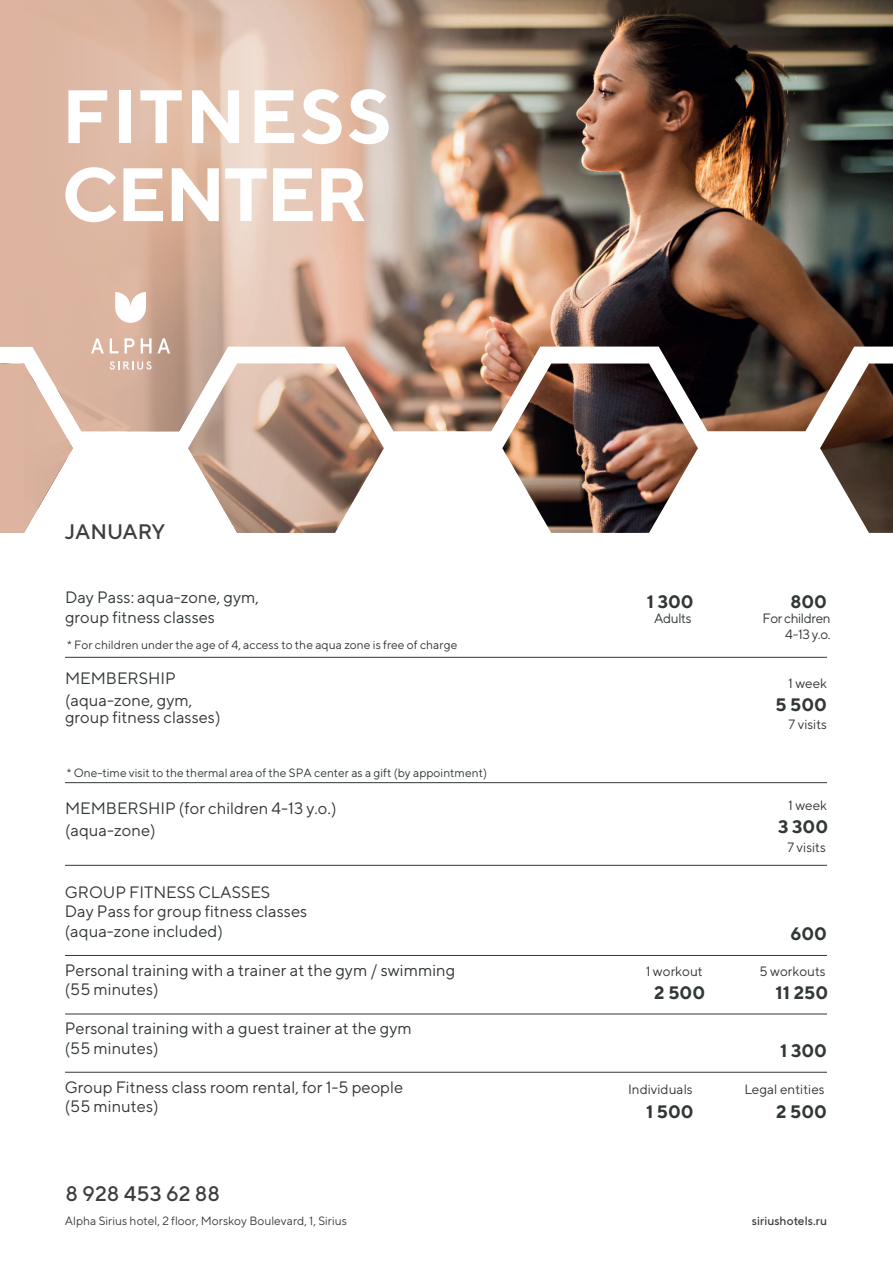
<style>
.page{position:relative;width:893px;height:1263px;background:#fff}
.page>*{position:absolute;margin:0;border:0;box-sizing:border-box;transform-origin:0 0}
.t1{font:700 75.3px/78px "TT Norms";letter-spacing:.025em;color:#fff}
.t2{font:500 21px "TT Norms";color:#3e3e3f}
.t3{font:700 18px "TT Norms";color:#323738}
.t4{font:16.5px/19.5px "TT Norms";color:#323738}
.t5{font:13.5px "TT Norms";color:#323738}
.t6{font:13.5px/16.2px "TT Norms";letter-spacing:-.03em;color:#323738;text-align:right}
.t7{font:12px "TT Norms";color:#323738}
.t8{font:12px "TT Norms";color:#3e3e3f}
.t9{font:500 12px "TT Norms";color:#3e3e3f}
</style>
<div class="page">
<img style="left:604px;top:0;width:289px;height:533px">
<img style="left:0;top:0;width:604px;height:533px">
<svg style="left:115px;top:292px;width:31px;height:31px"></svg>
<svg style="left:91px;top:338px;width:13px;height:15px"></svg>
<svg style="left:110px;top:338px;width:9px;height:15px"></svg>
<svg style="left:125px;top:338px;width:10px;height:15px"></svg>
<svg style="left:141px;top:338px;width:29px;height:15px"></svg>
<svg style="left:110px;top:361px;width:41px;height:9px"></svg>
<hr style="left:65px;top:657px;width:762px;height:1px;background:#323738">
<hr style="left:65px;top:1014px;width:762px;height:1px;background:#323738">
<hr style="left:65px;top:1072px;width:762px;height:1px;background:#323738">
<hr style="left:65px;top:782px;width:762px;height:1px;background:#323738">
<hr style="left:65px;top:865px;width:762px;height:1px;background:#323738">
<hr style="left:65px;top:955px;width:762px;height:1px;background:#323738">
<h1 class="t1" style="left:62px;top:76px;width:332px">FITNESS<br>CENTER</h1>
<p class="t2" style="left:65px;top:518px;width:102px">JANUARY</p>
<p class="t4" style="left:65px;top:587px;width:196px">Day Pass: aqua-zone, gym, group fitness classes</p>
<p class="t7" style="left:67px;top:638px;width:392px">* For children under the age of 4, access to the aqua zone is free of charge</p>
<p class="t4" style="left:65px;top:668px;width:112px">MEMBERSHIP</p>
<p class="t4" style="left:65px;top:692px;width:157px;line-height:16.5px">(aqua-zone, gym, group fitness classes)</p>
<p class="t7" style="left:67px;top:765px;width:422px">* One-time visit to the thermal area of the SPA center as a gift (by appointment)</p>
<p class="t4" style="left:65px;top:796px;width:273px;line-height:22.6px">MEMBERSHIP (for children 4-13 y.о.) (aqua-zone)</p>
<p class="t4" style="left:65px;top:882px;width:244px">GROUP FITNESS CLASSES<br>Day Pass for group fitness classes (aqua-zone included)</p>
<p class="t4" style="left:65px;top:960px;width:392px">Personal training with a trainer at the gym / swimming (55 minutes)</p>
<p class="t4" style="left:65px;top:1018px;width:349px">Personal training with a guest trainer at the gym (55 minutes)</p>
<p class="t4" style="left:65px;top:1077px;width:340px">Group Fitness class room rental, for 1-5 people (55 minutes)</p>
<p class="t2" style="left:66px;top:1181px;width:156px">8 928 453 62 88</p>
<p class="t3" style="left:647px;top:590px;width:48px">1 300</p>
<p class="t3" style="left:790px;top:590px;width:38px">800</p>
<p class="t6" style="left:762px;top:610px;width:70px">For children<br>4-13 y.o.</p>
<p class="t5" style="left:654px;top:610px;width:39px">Adults</p>
<p class="t5" style="left:788px;top:675px;width:40px">1 week</p>
<p class="t3" style="left:775px;top:693px;width:53px">5 500</p>
<p class="t5" style="left:788px;top:716px;width:40px">7 visits</p>
<p class="t5" style="left:788px;top:797px;width:40px">1 week</p>
<p class="t3" style="left:778px;top:816px;width:51px">3 300</p>
<p class="t5" style="left:787px;top:838px;width:40px">7 visits</p>
<p class="t5" style="left:646px;top:963px;width:59px">1 workout</p>
<p class="t3" style="left:654px;top:982px;width:52px">2 500</p>
<p class="t3" style="left:790px;top:922px;width:38px">600</p>
<p class="t5" style="left:759px;top:963px;width:68px">5 workouts</p>
<p class="t3" style="left:776px;top:982px;width:54px">11 250</p>
<p class="t3" style="left:780px;top:1039px;width:48px">1 300</p>
<p class="t5" style="left:628px;top:1081px;width:66px">Individuals</p>
<p class="t5" style="left:744px;top:1081px;width:82px">Legal entities</p>
<p class="t3" style="left:646px;top:1100px;width:49px">1 500</p>
<p class="t3" style="left:776px;top:1100px;width:52px">2 500</p>
<p class="t8" style="left:65px;top:1213px;width:284px">Alpha Sirius hotel, 2 floor, Morskoy Boulevard, 1, Sirius</p>
<p class="t9" style="left:752px;top:1213px;width:77px">siriushotels.ru</p>
</div>
